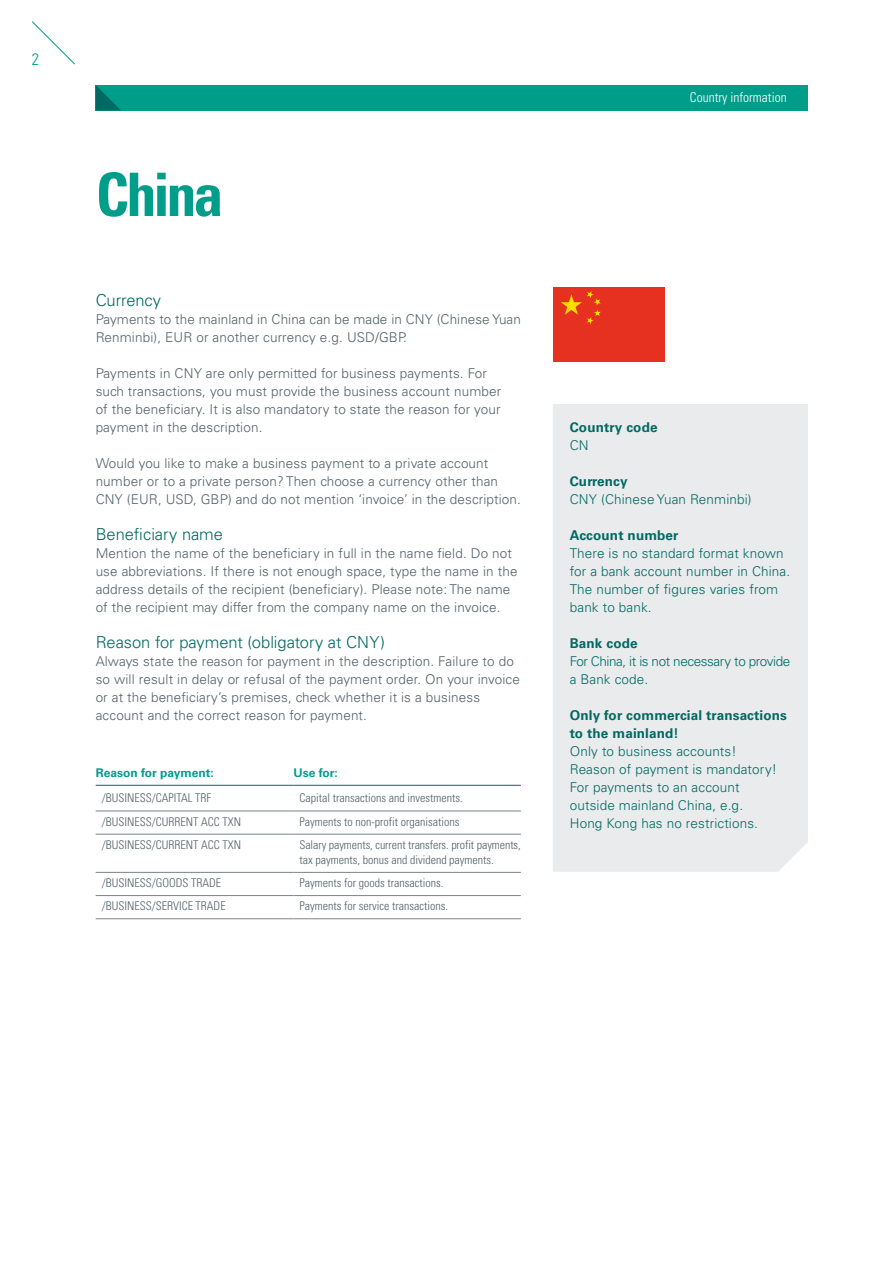
<style>
.page{position:relative;width:893px;height:1263px;background:#fff}
.page>*{position:absolute;margin:0;border:0;box-sizing:border-box;transform-origin:0 0}
.Bodyheading-01{font:700 condensed 60px "Univers LT Std";letter-spacing:-.055em;color:#009d8b}
.Bodyheading-03{font:300 16.5px "Univers LT Std";letter-spacing:-.005em;color:#006962}
.t1{font:300 condensed 16.5px "Univers LT Std";color:#009d8b}
.Body_nieuw{font:300 13.5px/18px "Univers LT Std";letter-spacing:.01em;color:#536168}
.kader_body{font:300 13.5px/18px "Univers LT Std";letter-spacing:.01em;color:#006962}
.kader_kopje{font:700 13.5px/18px "Univers LT Std";letter-spacing:.01em;color:#006962}
.kader_body-2{font:300 13.5px/18px "Univers LT Std";letter-spacing:-.03em;color:#006962}
.t2{font:300 condensed 13.5px "Univers LT Std";color:#fff}
.Tabel_body{font:300 condensed 12px/15px "Univers LT Std";color:#536168}
.Tabel_kop{font:700 12px "Univers LT Std";color:#009d8b}
</style>
<div class="page">
<div style="left:96px;top:85px;width:712px;height:26px;background:#009d8b"></div>
<svg style="left:96px;top:85px;width:25px;height:26px"></svg>
<div style="left:553px;top:287px;width:111px;height:74px;background:#e63120"></div>
<svg style="left:561px;top:291px;width:40px;height:33px"></svg>
<div style="left:553px;top:404px;width:255px;height:468px;background:#eaebed"></div>
<hr style="left:96px;top:918px;width:197px;height:1px;background:#79838c">
<hr style="left:293px;top:918px;width:228px;height:1px;background:#79838c">
<hr style="left:96px;top:785px;width:197px;height:1px;background:#006962">
<hr style="left:293px;top:785px;width:228px;height:1px;background:#006962">
<hr style="left:96px;top:811px;width:197px;height:1px;background:#79838c">
<hr style="left:293px;top:811px;width:228px;height:1px;background:#79838c">
<hr style="left:96px;top:834px;width:197px;height:1px;background:#79838c">
<hr style="left:293px;top:834px;width:228px;height:1px;background:#79838c">
<hr style="left:96px;top:872px;width:197px;height:1px;background:#79838c">
<hr style="left:293px;top:872px;width:228px;height:1px;background:#79838c">
<hr style="left:96px;top:895px;width:197px;height:1px;background:#79838c">
<hr style="left:293px;top:895px;width:228px;height:1px;background:#79838c">
<svg style="left:32px;top:21px;width:43px;height:44px"></svg>
<p class="t1" style="left:32px;top:49px;width:9px">2</p>
<p class="Bodyheading-01" style="left:96px;top:158px;width:129px">China</p>
<p class="Bodyheading-03" style="left:96px;top:290px;width:67px">Currency</p>
<p class="Body_nieuw" style="left:96px;top:310px;width:427px">Payments to the mainland in China can be made in CNY (Chinese Yuan<br>Renminbi), EUR or another currency e.g. USD/GBP.</p>
<p class="Body_nieuw" style="left:96px;top:364px;width:407px">Payments in CNY are only permitted for business payments. For such transactions, you must provide the business account number of the beneficiary. It is also mandatory to state the reason for your payment in the description.</p>
<p class="Body_nieuw" style="left:96px;top:454px;width:427px">Would you like to make a business payment to a private account number or to a private person? Then choose a currency other than<br>CNY (EUR, USD, GBP) and do not mention ‘invoice’ in the description.</p>
<p class="Bodyheading-03" style="left:96px;top:524px;width:129px">Beneficiary name</p>
<p class="Body_nieuw" style="left:96px;top:544px;width:423px">Mention the name of the beneficiary in full in the name field. Do not use abbreviations. If there is not enough space, type the name in the address details of the recipient (beneficiary). Please note: The name of the recipient may differ from the company name on the invoice.</p>
<p class="Bodyheading-03" style="left:96px;top:632px;width:291px">Reason for payment (obligatory at CNY)</p>
<p class="Body_nieuw" style="left:96px;top:652px;width:426px">Always state the reason for payment in the description. Failure to do so will result in delay or refusal of the payment order. On your invoice or at the beneficiary’s premises, check whether it is a business account and the correct reason for payment.</p>
<p class="Tabel_kop" style="left:96px;top:765px;width:120px">Reason for payment:</p>
<p class="Tabel_kop" style="left:293px;top:765px;width:46px">Use for:</p>
<p class="Tabel_body" style="left:102px;top:791px;width:111px">/BUSINESS/CAPITAL TRF</p>
<p class="Tabel_body" style="left:299px;top:791px;width:165px">Capital transactions and investments.</p>
<p class="Tabel_body" style="left:102px;top:814px;width:141px">/BUSINESS/CURRENT ACC TXN</p>
<p class="Tabel_body" style="left:299px;top:814px;width:161px">Payments to non-profit organisations</p>
<p class="Tabel_body" style="left:102px;top:837px;width:141px">/BUSINESS/CURRENT ACC TXN</p>
<p class="Tabel_body" style="left:299px;top:837px;width:223px">Salary payments, current transfers. profit payments, tax payments, bonus and dividend payments.</p>
<p class="Tabel_body" style="left:102px;top:875px;width:121px">/BUSINESS/GOODS TRADE</p>
<p class="Tabel_body" style="left:299px;top:875px;width:145px">Payments for goods transactions.</p>
<p class="Tabel_body" style="left:102px;top:898px;width:125px">/BUSINESS/SERVICE TRADE</p>
<p class="Tabel_body" style="left:299px;top:898px;width:150px">Payments for service transactions.</p>
<p class="t2" style="left:690px;top:89px;width:98px">Country information</p>
<p class="kader_kopje" style="left:570px;top:418px;width:89px">Country code</p>
<p class="kader_body" style="left:570px;top:436px;width:20px">CN</p>
<p class="kader_kopje" style="left:570px;top:472px;width:59px">Currency</p>
<p class="kader_body" style="left:570px;top:490px;width:183px">CNY (Chinese Yuan Renminbi)</p>
<p class="kader_kopje" style="left:570px;top:526px;width:110px">Account number</p>
<p class="kader_body" style="left:570px;top:544px;width:222px">There is no standard format known for a bank account number in China.<br>The number of figures varies from bank to bank.</p>
<p class="kader_kopje" style="left:570px;top:634px;width:69px">Bank code</p>
<p class="kader_body-2" style="left:570px;top:652px;width:222px">For China, it is not necessary to provide a Bank code.</p>
<p class="kader_kopje" style="left:570px;top:706px;width:219px">Only for commercial transactions to the mainland!</p>
<p class="kader_body" style="left:570px;top:742px;width:209px">Only to business accounts!<br>Reason of payment is mandatory!<br>For payments to an account outside mainland China, e.g.<br>Hong Kong has no restrictions.</p>
</div>
